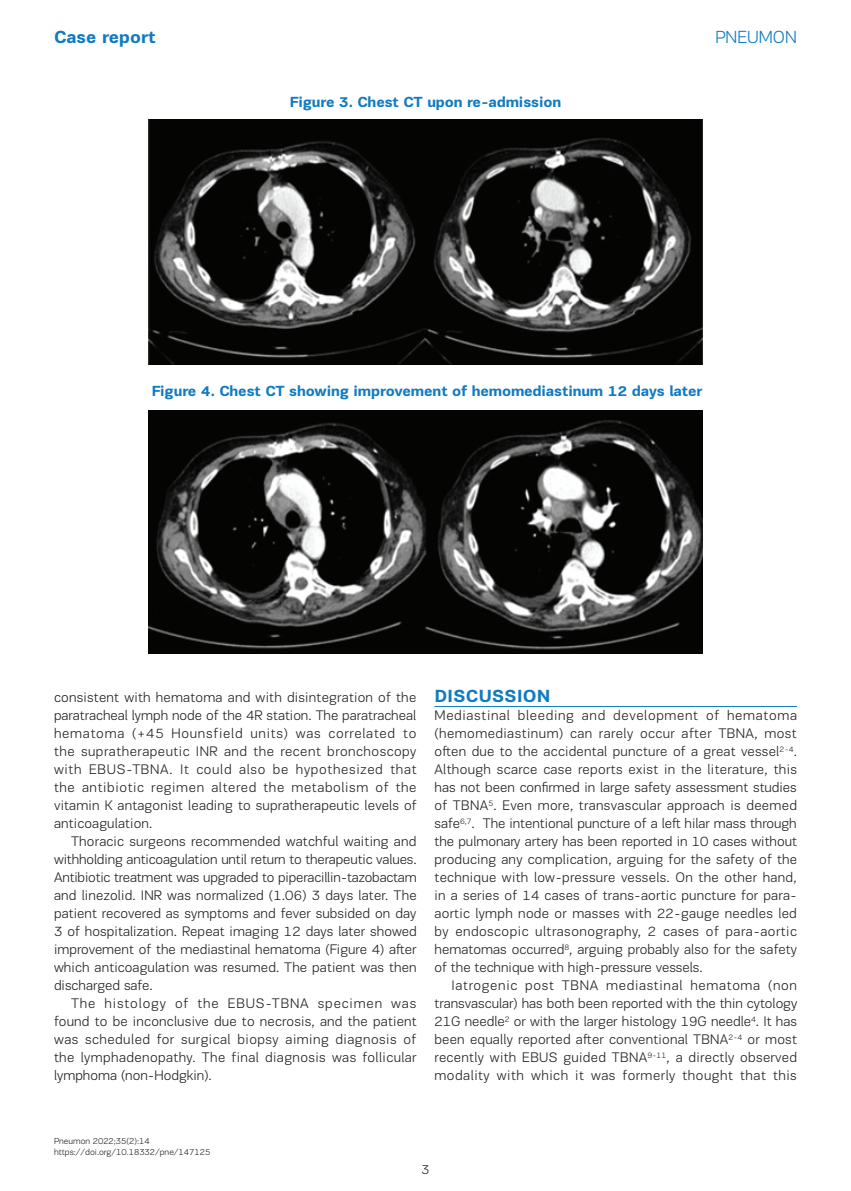
<style>
.page{position:relative;width:851px;height:1191px;background:#fff}
.page>*{position:absolute;margin:0;border:0;box-sizing:border-box;transform-origin:0 0}
.t1{font:700 18px "PF Encore Sans Pro";color:#107bc1}
.t2{font:700 18px "PF Encore Sans Pro";letter-spacing:.02em;color:#107bc1}
.t3{font:300 18px "PF Encore Sans Pro";color:#107bc1}
.t4{font:700 15px "PF Encore Sans Pro";letter-spacing:-.01em;color:#107bc1}
.t5{font:300 14.25px/18px "PF Encore Sans Pro";letter-spacing:.01em;color:#231f20;text-align:justify}
.t6{font:300 13.5px "PF Encore Sans Pro";color:#231f20}
.t7{font:300 9px/10.8px "PF Encore Sans Pro";color:#231f20}
</style>
<div class="page">
<hr style="left:434px;top:706px;width:362px;height:1px;background:#107bc1">
<img style="left:148px;top:119px;width:554px;height:246px">
<img style="left:148px;top:410px;width:554px;height:243px">
<p class="t1" style="left:54px;top:26px;width:103px">Case report</p>
<p class="t3" style="left:715px;top:27px;width:83px">PNEUMON</p>
<p class="t4" style="left:290px;top:93px;width:273px">Figure 3. Chest CT upon re-admission</p>
<p class="t4" style="left:152px;top:382px;width:552px">Figure 4. Chest CT showing improvement of hemomediastinum 12 days later</p>
<p class="t5" style="left:54px;top:688px;width:364px">consistent with hematoma and with disintegration of the paratracheal lymph node of the 4R station. The paratracheal hematoma (+45 Hounsfield units) was correlated to the supratherapeutic INR and the recent bronchoscopy with EBUS-TBNA. It could also be hypothesized that the antibiotic regimen altered the metabolism of the vitamin K antagonist leading to supratherapeutic levels of anticoagulation.</p>
<p class="t5" style="left:54px;top:832px;width:364px;text-indent:17px">Thoracic surgeons recommended watchful waiting and withholding anticoagulation until return to therapeutic values.<br>Antibiotic treatment was upgraded to piperacillin-tazobactam and linezolid. INR was normalized (1.06) 3 days later. The patient recovered as symptoms and fever subsided on day 3 of hospitalization. Repeat imaging 12 days later showed improvement of the mediastinal hematoma (Figure 4) after which anticoagulation was resumed. The patient was then discharged safe.</p>
<p class="t5" style="left:54px;top:994px;width:364px;text-indent:17px">The histology of the EBUS-TBNA specimen was found to be inconclusive due to necrosis, and the patient was scheduled for surgical biopsy aiming diagnosis of the lymphadenopathy. The final diagnosis was follicular lymphoma (non-Hodgkin).</p>
<p class="t2" style="left:434px;top:685px;width:117px">DISCUSSION</p>
<p class="t5" style="left:434px;top:706px;width:364px">Mediastinal bleeding and development of hematoma (hemomediastinum) can rarely occur after TBNA, most often due to the accidental puncture of a great vessel<sup>2-4</sup>.<br>Although scarce case reports exist in the literature, this has not been confirmed in large safety assessment studies of TBNA<sup>5</sup>. Even more, transvascular approach is deemed safe<sup>6,7</sup>. The intentional puncture of a left hilar mass through the pulmonary artery has been reported in 10 cases without producing any complication, arguing for the safety of the technique with low-pressure vessels. On the other hand, in a series of 14 cases of trans-aortic puncture for para&shy;aortic lymph node or masses with 22-gauge needles led by endoscopic ultrasonography, 2 cases of para-aortic hematomas occurred<sup>8</sup>, arguing probably also for the safety of the technique with high-pressure vessels.</p>
<p class="t5" style="left:434px;top:976px;width:364px;text-indent:17px">Iatrogenic post TBNA mediastinal hematoma (non transvascular) has both been reported with the thin cytology 21G needle<sup>2</sup> or with the larger histology 19G needle<sup>4</sup>. It has been equally reported after conventional TBNA<sup>2-4</sup> or most recently with EBUS guided TBNA<sup>9-11</sup>, a directly observed modality with which it was formerly thought that this</p>
<p class="t7" style="left:54px;top:1135px;width:158px">Pneumon 2022;35(2):14 https://doi.org/10.18332/pne/147125</p>
<p class="t6" style="left:421px;top:1161px;width:9px">3</p>
</div>
